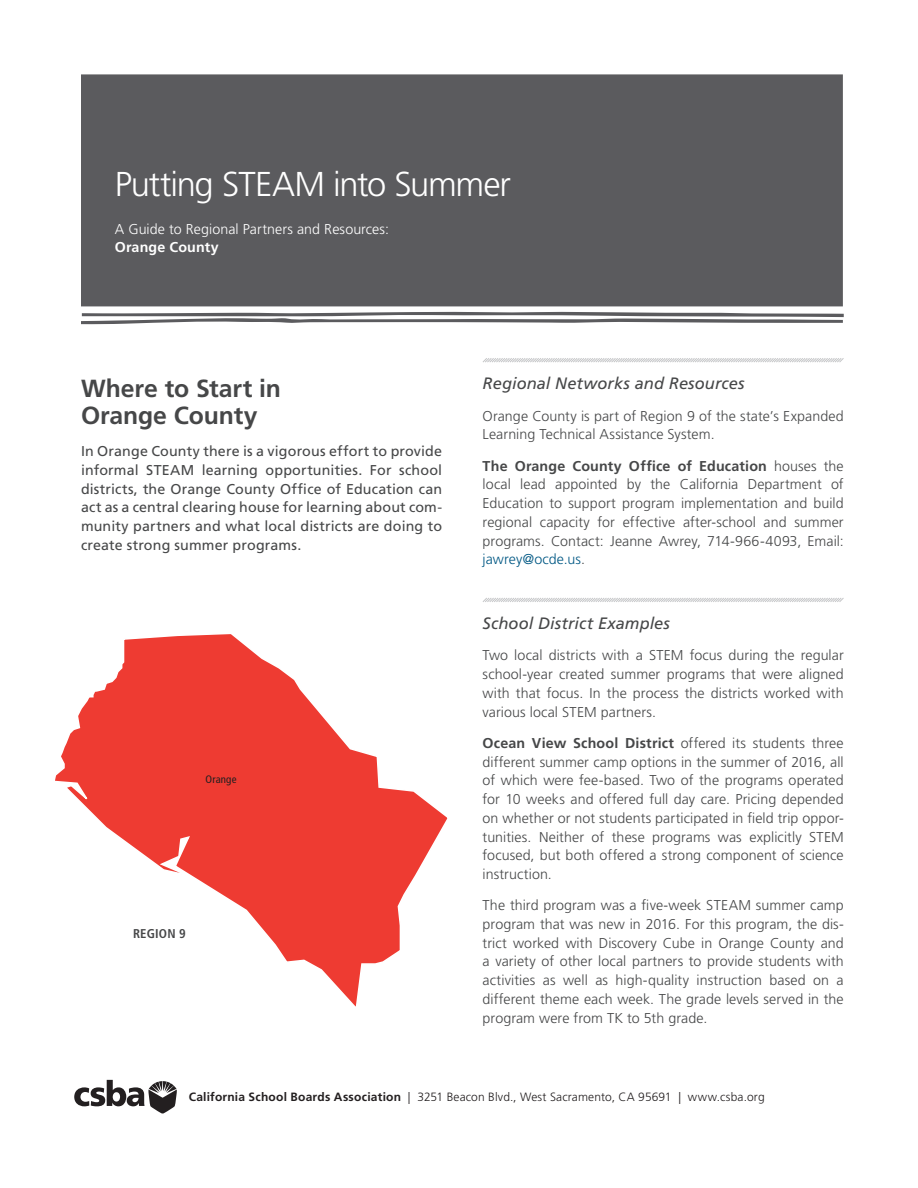
<style>
.page{position:relative;width:918px;height:1188px;background:#fff}
.page>*{position:absolute;margin:0;border:0;box-sizing:border-box;transform-origin:0 0}
.Regional_Section_Hea{font:300 34.5px "Frutiger LT Std";letter-spacing:-.035em;color:#fff}
.Regional_Subhead{font:700 24.75px/27px "Frutiger LT Std";letter-spacing:-.005em;color:#464748}
.CH2__Subhead{font:italic 16.5px "Frutiger LT Std";letter-spacing:.005em;color:#464748}
.Body_with_GREP{font:300 14.25px/18.8px "Frutiger LT Std";letter-spacing:.005em;color:#464748;text-align:justify}
.Region_Intro{font:14.25px/18.8px "Frutiger LT Std";letter-spacing:.01em;color:#464748;text-align:justify}
.Regional_Section_Hea-2{font:300 14.25px/18px "Frutiger LT Std";letter-spacing:.005em;color:#fff}
.t1{font:700 condensed 12.75px "Frutiger LT Std";letter-spacing:.015em;color:#464748}
.t2{font:300 12px "Frutiger LT Std";letter-spacing:.015em;color:#231f20}
.county_label{font:condensed 10.8px "Frutiger LT Std";letter-spacing:.015em;color:#231f20}
.s1{font-weight:700}
.s2{color:#005884}
</style>
<div class="page">
<div style="left:81px;top:74px;width:763px;height:250px;background:#5b5b5e"></div>
<svg style="left:483px;top:358px;width:361px;height:5px"></svg>
<svg style="left:482px;top:598px;width:362px;height:4px"></svg>
<svg style="left:55px;top:634px;width:393px;height:373px"></svg>
<svg style="left:74px;top:1080px;width:103px;height:34px"></svg>
<p class="Regional_Section_Hea" style="left:115px;top:164px;width:398px">Putting STEAM into Summer</p>
<p class="Regional_Section_Hea-2" style="left:115px;top:220px;width:276px">A Guide to Regional Partners and Resources:<br><span class="s1">Orange County</span></p>
<p class="Regional_Subhead" style="left:81px;top:375px;width:201px">Where to Start in<br>Orange County</p>
<p class="Region_Intro" style="left:81px;top:442px;width:363px">In Orange County there is a vigorous effort to provide informal STEAM learning opportunities. For school districts, the Orange County Office of Education can act as a central clearing house for learning about com&shy;munity partners and what local districts are doing to create strong summer programs.</p>
<p class="county_label" style="left:205px;top:773px;width:33px">Orange</p>
<p class="t1" style="left:133px;top:926px;width:54px">REGION 9</p>
<p class="CH2__Subhead" style="left:483px;top:374px;width:263px">Regional Networks and Resources</p>
<p class="Body_with_GREP" style="left:483px;top:407px;width:363px">Orange County is part of Region 9 of the state’s Expanded<br>Learning Technical Assistance System.</p>
<p class="Body_with_GREP" style="left:483px;top:456px;width:363px"><span class="s1">The Orange County Office of Education</span> houses the local lead appointed by the California Department of Education to support program implementation and build regional capacity for effective after-school and summer programs. Contact: Jeanne Awrey, 714‑966‑4093, Email: <span class="s2">jawrey@ocde.us</span>.</p>
<p class="CH2__Subhead" style="left:483px;top:614px;width:189px">School District Examples</p>
<p class="Body_with_GREP" style="left:483px;top:646px;width:363px">Two local districts with a STEM focus during the regular school-year created summer programs that were aligned with that focus. In the process the districts worked with various local STEM partners.</p>
<p class="Body_with_GREP" style="left:483px;top:734px;width:363px"><span class="s1">Ocean View School District</span> offered its students three different summer camp options in the summer of 2016, all of which were fee-based. Two of the programs operated for 10 weeks and offered full day care. Pricing depended on whether or not students participated in field trip oppor&shy;tunities. Neither of these programs was explicitly STEM focused, but both offered a strong component of science instruction.</p>
<p class="Body_with_GREP" style="left:483px;top:896px;width:363px">The third program was a five-week STEAM summer camp program that was new in 2016. For this program, the dis&shy;trict worked with Discovery Cube in Orange County and a variety of other local partners to provide students with activities as well as high-quality instruction based on a different theme each week. The grade levels served in the program were from TK to 5th grade.</p>
<p class="t2" style="left:189px;top:1090px;width:578px"><span class="s1">California School Boards Association</span> | 3251 Beacon Blvd., West Sacramento, CA 95691 | www.csba.org</p>
</div>
